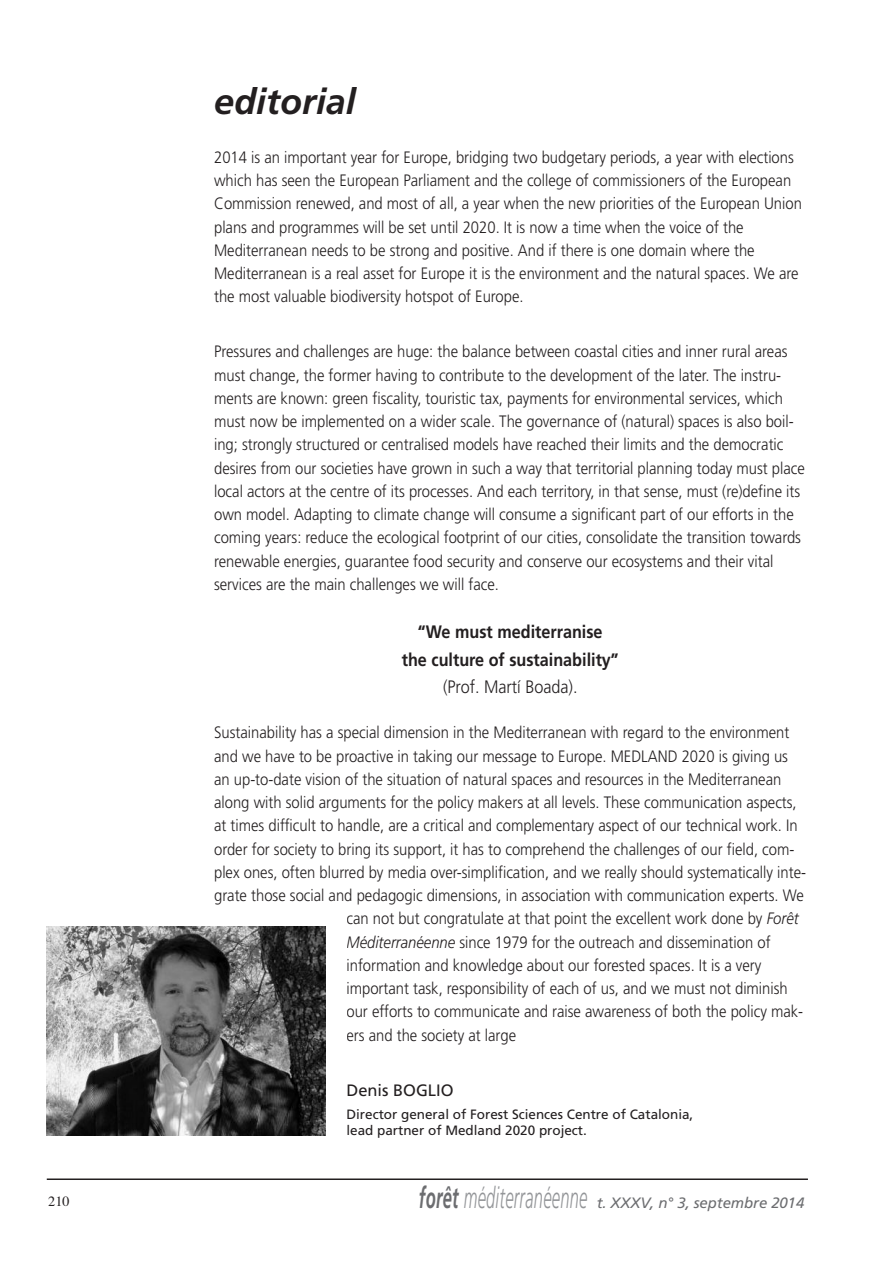
<style>
.page{position:relative;width:893px;height:1263px;background:#fff}
.page>*{position:absolute;margin:0;border:0;box-sizing:border-box;transform-origin:0 0}
.t1{font:italic 700 36px "Frutiger";color:#231f20}
.t2{font:700 18px/27.5px "Frutiger";color:#231f20;text-align:center;scale:.9 1}
.t3{font:300 18px "Frutiger";color:#231f20;scale:.9 1}
.t4{font:300 16.5px/23.2px "Frutiger";color:#231f20;scale:.9 1}
.t5{font:16.5px "Frutiger";color:#231f20}
.t6{font:italic 15px "Frutiger";letter-spacing:-.005em;color:#6c6d70}
.t7{font:14.25px "Times";color:#231f20}
.t8{font:13.5px/16.2px "Frutiger";color:#231f20}
.s1{font-style:italic}
.s2{font-weight:700;font-size:29.7px}
.s3{font-weight:300;font-size:29.7px;color:#939598}
</style>
<div class="page">
<hr style="left:47px;top:1178px;width:761px;height:2px;background:#231f20">
<img style="left:47px;top:927px;width:279px;height:208px">
<p class="t7" style="left:48px;top:1193px;width:23px">210</p>
<h1 class="t1" style="left:214px;top:87px;width:143px">editorial</h1>
<p class="t4" style="left:214px;top:147px;width:655px">2014 is an important year for Europe, bridging two budgetary periods, a year with elections which has seen the European Parliament and the college of commissioners of the European Commission renewed, and most of all, a year when the new priorities of the European Union plans and programmes will be set until 2020. It is now a time when the voice of the Mediterranean needs to be strong and positive. And if there is one domain where the Mediterranean is a real asset for Europe it is the environment and the natural spaces. We are the most valuable biodiversity hotspot of Europe.</p>
<p class="t4" style="left:214px;top:341px;width:658px">Pressures and challenges are huge: the balance between coastal cities and inner rural areas must change, the former having to contribute to the development of the later. The instru&shy;ments are known: green fiscality, touristic tax, payments for environmental services, which must now be implemented on a wider scale. The governance of (natural) spaces is also boil&shy;ing; strongly structured or centralised models have reached their limits and the democratic desires from our societies have grown in such a way that territorial planning today must place local actors at the centre of its processes. And each territory, in that sense, must (re)define its own model. Adapting to climate change will consume a significant part of our efforts in the coming years: reduce the ecological footprint of our cities, consolidate the transition towards renewable energies, guarantee food security and conserve our ecosystems and their vital services are the main challenges we will face.</p>
<p class="t2" style="left:402px;top:619px;width:243px">“We must mediterranise<br>the culture of sustainability”</p>
<p class="t3" style="left:443px;top:680px;width:151px">(Prof. Martí Boada).</p>
<p class="t4" style="left:214px;top:722px;width:641px">Sustainability has a special dimension in the Mediterranean with regard to the environment</p>
<p class="t4" style="left:214px;top:745px;width:639px">and we have to be proactive in taking our message to Europe. MEDLAND 2020 is giving us</p>
<p class="t4" style="left:214px;top:769px;width:632px">an up-to-date vision of the situation of natural spaces and resources in the Mediterranean</p>
<p class="t4" style="left:214px;top:792px;width:649px">along with solid arguments for the policy makers at all levels. These communication aspects,</p>
<p class="t4" style="left:214px;top:815px;width:650px">at times difficult to handle, are a critical and complementary aspect of our technical work. In</p>
<p class="t4" style="left:214px;top:838px;width:646px">order for society to bring its support, it has to comprehend the challenges of our field, com-</p>
<p class="t4" style="left:214px;top:862px;width:659px">plex ones, often blurred by media over-simplification, and we really should systematically inte-</p>
<p class="t4" style="left:214px;top:885px;width:657px">grate those social and pedagogic dimensions, in association with communication experts. We</p>
<p class="t4" style="left:346px;top:908px;width:504px">can not but congratulate at that point the excellent work done by <span class="s1">Forêt</span></p>
<p class="t4" style="left:346px;top:931px;width:473px"><span class="s1">Méditerranéenne</span> since 1979 for the outreach and dissemination of</p>
<p class="t4" style="left:346px;top:955px;width:463px">information and knowledge about our forested spaces. It is a very</p>
<p class="t4" style="left:346px;top:978px;width:492px">important task, responsibility of each of us, and we must not diminish</p>
<p class="t4" style="left:346px;top:1001px;width:509px">our efforts to communicate and raise awareness of both the policy mak-</p>
<p class="t4" style="left:346px;top:1024px;width:190px">ers and the society at large</p>
<p class="t5" style="left:346px;top:1084px;width:109px">Denis BOGLIO</p>
<p class="t8" style="left:346px;top:1107px;width:348px">Director general of Forest Sciences Centre of Catalonia, lead partner of Medland 2020 project.</p>
<p class="t6" style="left:419px;top:1197px;width:387px"><span class="s2">forêt</span> <span class="s3">méditerranéenne</span> t. XXXV, n° 3, septembre 2014</p>
</div>
